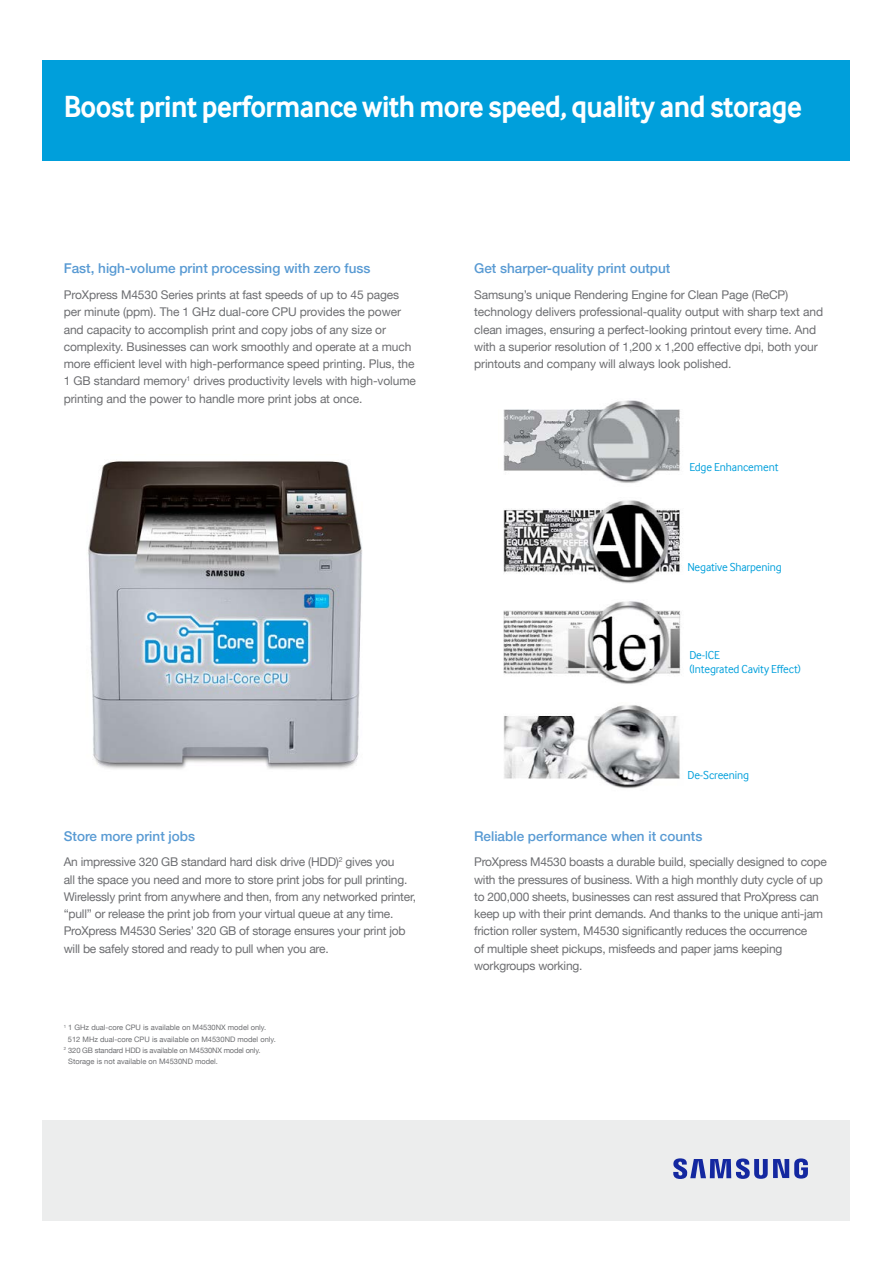
<style>
.page{position:relative;width:893px;height:1263px;background:#fff}
.page>*{position:absolute;margin:0;border:0;box-sizing:border-box;transform-origin:0 0}
.t1{font:700 31.5px "Samsung Inter Face";letter-spacing:-.02em;color:#fff;scale:.9 1}
.t2{font:500 13.5px "Helvetica Neue LT";color:#589ad3}
.t3{font:12px/17.2px "Helvetica Neue LT";letter-spacing:-.02em;color:#6d6e71}
.t4{font:11.85px/13.5px "Samsung Inter Face";letter-spacing:-.01em;color:#009fdb;scale:.95 1}
.t5{font:7.5px "Helvetica Neue LT";color:#6d6e71}
.t6{font:7.5px "Helvetica Neue LT";letter-spacing:-.02em;color:#6d6e71}
</style>
<div class="page">
<div style="left:43px;top:1120px;width:807px;height:100px;background:#eceded"></div>
<div style="left:43px;top:60px;width:807px;height:100px;background:#009fdb"></div>
<img style="left:503px;top:705px;width:177px;height:84px">
<img style="left:503px;top:400px;width:177px;height:83px">
<img style="left:503px;top:500px;width:180px;height:83px">
<img style="left:503px;top:601px;width:178px;height:83px">
<img style="left:88px;top:461px;width:274px;height:308px">
<svg style="left:673px;top:1158px;width:135px;height:21px"></svg>
<h1 class="t1" style="left:64px;top:88px;width:822px">Boost print performance with more speed, quality and storage</h1>
<p class="t2" style="left:64px;top:260px;width:308px">Fast, high-volume print processing with zero fuss</p>
<p class="t3" style="left:64px;top:286px;width:354px">ProXpress M4530 Series prints at fast speeds of up to 45 pages per minute (ppm). The 1 GHz dual-core CPU provides the power and capacity to accomplish print and copy jobs of any size or complexity. Businesses can work smoothly and operate at a much more efficient level with high-performance speed printing. Plus, the 1 GB standard memory<sup>1</sup> drives productivity levels with high-volume printing and the power to handle more print jobs at once.</p>
<p class="t2" style="left:64px;top:828px;width:133px">Store more print jobs</p>
<p class="t3" style="left:64px;top:853px;width:354px">An impressive 320 GB standard hard disk drive (HDD)<sup>2</sup> gives you<br>all the space you need and more to store print jobs for pull printing.<br>Wirelessly print from anywhere and then, from any networked printer, “pull” or release the print job from your virtual queue at any time.<br>ProXpress M4530 Series’ 320 GB of storage ensures your print job will be safely stored and ready to pull when you are.</p>
<p class="t5" style="left:64px;top:1023px;width:204px"><sup>1</sup> 1 GHz dual-core CPU is available on M4530NX model only.</p>
<p class="t5" style="left:68px;top:1034px;width:209px">512 MHz dual-core CPU is available on M4530ND model only.</p>
<p class="t6" style="left:64px;top:1046px;width:198px"><sup>2</sup> 320 GB standard HDD is available on M4530NX model only.</p>
<p class="t5" style="left:68px;top:1057px;width:151px">Storage is not available on M4530ND model.</p>
<p class="t2" style="left:474px;top:260px;width:198px">Get sharper-quality print output</p>
<p class="t3" style="left:474px;top:286px;width:351px">Samsung’s unique Rendering Engine for Clean Page (ReCP) technology delivers professional-quality output with sharp text and clean images, ensuring a perfect-looking printout every time. And with a superior resolution of 1,200 x 1,200 effective dpi, both your printouts and company will always look polished.</p>
<p class="t4" style="left:689px;top:460px;width:95px">Edge Enhancement</p>
<p class="t4" style="left:687px;top:560px;width:101px">Negative Sharpening</p>
<p class="t4" style="left:689px;top:648px;width:119px">De-ICE<br>(Integrated Cavity Effect)</p>
<p class="t4" style="left:687px;top:768px;width:66px">De-Screening</p>
<p class="t2" style="left:474px;top:828px;width:230px">Reliable performance when it counts</p>
<p class="t3" style="left:474px;top:853px;width:354px">ProXpress M4530 boasts a durable build, specially designed to cope with the pressures of business. With a high monthly duty cycle of up to 200,000 sheets, businesses can rest assured that ProXpress can keep up with their print demands. And thanks to the unique anti-jam friction roller system, M4530 significantly reduces the occurrence<br>of multiple sheet pickups, misfeeds and paper jams keeping workgroups working.</p>
</div>
